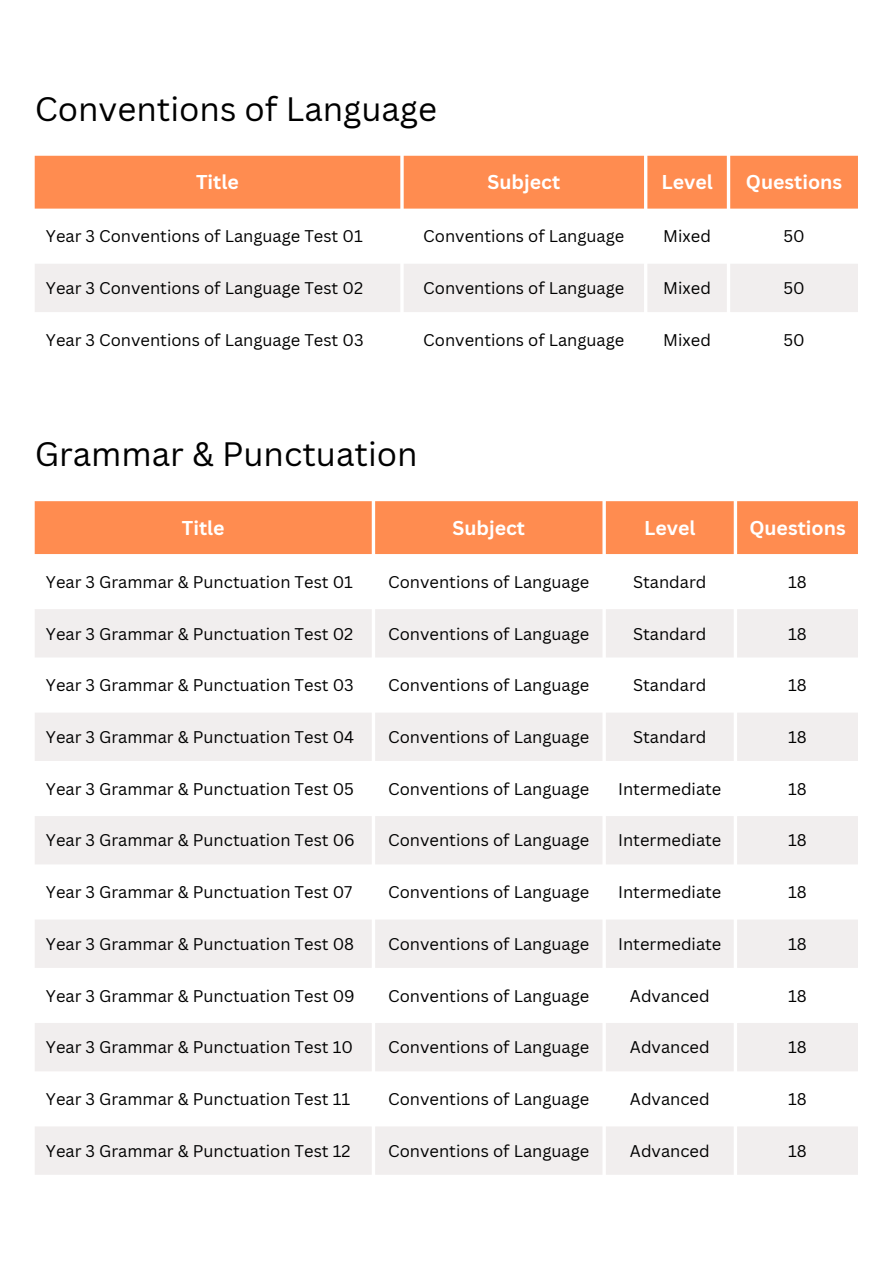
<style>
.page{position:relative;width:893px;height:1264px;background:#fff}
.page>*{position:absolute;margin:0;border:0;box-sizing:border-box;transform-origin:0 0}
.t1{font:33px "Canva Sans";color:#000}
.t2{font:700 19.5px "Canva Sans";color:#fff}
.t3{font:16.5px "Canva Sans";color:#000}
</style>
<div class="page">
<div style="left:35px;top:156px;width:822px;height:53px;background:#ff8c50"></div>
<div style="left:35px;top:264px;width:822px;height:48px;background:#f1eeee"></div>
<div style="left:35px;top:501px;width:822px;height:53px;background:#ff8c50"></div>
<svg style="left:35px;top:609px;width:822px;height:565px;fill:#f3f0f0"></svg>
<p class="t1" style="left:35px;top:86px;width:404px">Conventions of Language</p>
<p class="t2" style="left:196px;top:169px;width:44px">Title</p>
<p class="t2" style="left:487px;top:169px;width:74px">Subject</p>
<p class="t2" style="left:661px;top:169px;width:53px">Level</p>
<p class="t2" style="left:745px;top:169px;width:98px">Questions</p>
<p class="t3" style="left:46px;top:225px;width:318px">Year 3 Conventions of Language Test 01</p>
<p class="t3" style="left:423px;top:225px;width:202px">Conventions of Language</p>
<p class="t3" style="left:663px;top:225px;width:49px">Mixed</p>
<p class="t3" style="left:783px;top:225px;width:23px">50</p>
<p class="t3" style="left:46px;top:276px;width:318px">Year 3 Conventions of Language Test 02</p>
<p class="t3" style="left:423px;top:276px;width:202px">Conventions of Language</p>
<p class="t3" style="left:663px;top:276px;width:49px">Mixed</p>
<p class="t3" style="left:783px;top:276px;width:23px">50</p>
<p class="t3" style="left:46px;top:328px;width:319px">Year 3 Conventions of Language Test 03</p>
<p class="t3" style="left:423px;top:328px;width:202px">Conventions of Language</p>
<p class="t3" style="left:663px;top:328px;width:49px">Mixed</p>
<p class="t3" style="left:783px;top:328px;width:23px">50</p>
<p class="t1" style="left:35px;top:431px;width:384px">Grammar &amp; Punctuation</p>
<p class="t2" style="left:182px;top:514px;width:44px">Title</p>
<p class="t2" style="left:452px;top:514px;width:74px">Subject</p>
<p class="t2" style="left:644px;top:514px;width:53px">Level</p>
<p class="t2" style="left:749px;top:514px;width:98px">Questions</p>
<p class="t3" style="left:46px;top:570px;width:308px">Year 3 Grammar &amp; Punctuation Test 01</p>
<p class="t3" style="left:388px;top:570px;width:202px">Conventions of Language</p>
<p class="t3" style="left:633px;top:570px;width:75px">Standard</p>
<p class="t3" style="left:788px;top:570px;width:20px">18</p>
<p class="t3" style="left:46px;top:622px;width:309px">Year 3 Grammar &amp; Punctuation Test 02</p>
<p class="t3" style="left:388px;top:622px;width:202px">Conventions of Language</p>
<p class="t3" style="left:633px;top:622px;width:75px">Standard</p>
<p class="t3" style="left:788px;top:622px;width:20px">18</p>
<p class="t3" style="left:46px;top:673px;width:309px">Year 3 Grammar &amp; Punctuation Test 03</p>
<p class="t3" style="left:388px;top:673px;width:202px">Conventions of Language</p>
<p class="t3" style="left:633px;top:673px;width:75px">Standard</p>
<p class="t3" style="left:788px;top:673px;width:20px">18</p>
<p class="t3" style="left:46px;top:725px;width:310px">Year 3 Grammar &amp; Punctuation Test 04</p>
<p class="t3" style="left:388px;top:725px;width:202px">Conventions of Language</p>
<p class="t3" style="left:633px;top:725px;width:75px">Standard</p>
<p class="t3" style="left:788px;top:725px;width:20px">18</p>
<p class="t3" style="left:46px;top:777px;width:309px">Year 3 Grammar &amp; Punctuation Test 05</p>
<p class="t3" style="left:388px;top:777px;width:202px">Conventions of Language</p>
<p class="t3" style="left:618px;top:777px;width:105px">Intermediate</p>
<p class="t3" style="left:788px;top:777px;width:20px">18</p>
<p class="t3" style="left:46px;top:828px;width:310px">Year 3 Grammar &amp; Punctuation Test 06</p>
<p class="t3" style="left:388px;top:828px;width:202px">Conventions of Language</p>
<p class="t3" style="left:618px;top:828px;width:105px">Intermediate</p>
<p class="t3" style="left:788px;top:828px;width:20px">18</p>
<p class="t3" style="left:46px;top:880px;width:308px">Year 3 Grammar &amp; Punctuation Test 07</p>
<p class="t3" style="left:388px;top:880px;width:202px">Conventions of Language</p>
<p class="t3" style="left:618px;top:880px;width:105px">Intermediate</p>
<p class="t3" style="left:788px;top:880px;width:20px">18</p>
<p class="t3" style="left:46px;top:932px;width:310px">Year 3 Grammar &amp; Punctuation Test 08</p>
<p class="t3" style="left:388px;top:932px;width:202px">Conventions of Language</p>
<p class="t3" style="left:618px;top:932px;width:105px">Intermediate</p>
<p class="t3" style="left:788px;top:932px;width:20px">18</p>
<p class="t3" style="left:46px;top:984px;width:310px">Year 3 Grammar &amp; Punctuation Test 09</p>
<p class="t3" style="left:388px;top:984px;width:202px">Conventions of Language</p>
<p class="t3" style="left:630px;top:984px;width:81px">Advanced</p>
<p class="t3" style="left:788px;top:984px;width:20px">18</p>
<p class="t3" style="left:46px;top:1035px;width:308px">Year 3 Grammar &amp; Punctuation Test 10</p>
<p class="t3" style="left:388px;top:1035px;width:202px">Conventions of Language</p>
<p class="t3" style="left:630px;top:1035px;width:81px">Advanced</p>
<p class="t3" style="left:788px;top:1035px;width:20px">18</p>
<p class="t3" style="left:46px;top:1087px;width:306px">Year 3 Grammar &amp; Punctuation Test 11</p>
<p class="t3" style="left:388px;top:1087px;width:202px">Conventions of Language</p>
<p class="t3" style="left:630px;top:1087px;width:81px">Advanced</p>
<p class="t3" style="left:788px;top:1087px;width:20px">18</p>
<p class="t3" style="left:46px;top:1139px;width:306px">Year 3 Grammar &amp; Punctuation Test 12</p>
<p class="t3" style="left:388px;top:1139px;width:202px">Conventions of Language</p>
<p class="t3" style="left:630px;top:1139px;width:81px">Advanced</p>
<p class="t3" style="left:788px;top:1139px;width:20px">18</p>
</div>
